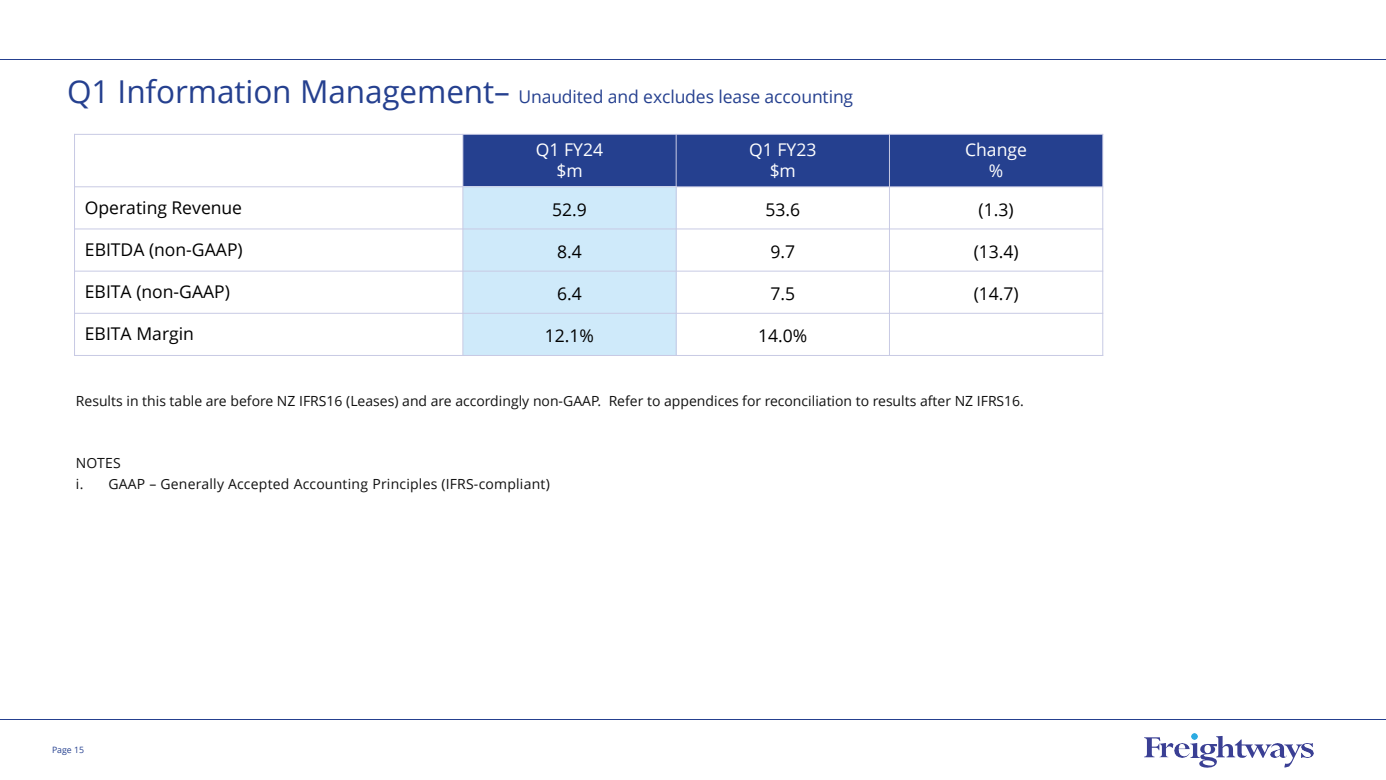
<style>
.page{position:relative;width:1386px;height:780px;background:#fff}
.page>*{position:absolute;margin:0;border:0;box-sizing:border-box;transform-origin:0 0}
.t1{font:17.5px "Open Sans";color:#000}
.t2{font:17.5px "Open Sans";letter-spacing:-.005em;color:#25408f}
.t3{font:17.5px "Open Sans";color:#fff}
.t4{font:14px "Open Sans";letter-spacing:.005em;color:#111}
.t5{font:8.75px "Open Sans";letter-spacing:-.005em;color:#25408f}
.s1{font-size:31.5px}
</style>
<div class="page">
<hr style="left:0;top:60px;width:1385px;height:1px;background:#25408f">
<hr style="left:0;top:719px;width:1385px;height:1px;background:#25408f">
<svg style="left:1144px;top:737px;width:16px;height:20px"></svg>
<img style="left:1159px;top:743px;width:31px;height:14px">
<img style="left:1271px;top:743px;width:13px;height:14px">
<svg style="left:1284px;top:744px;width:17px;height:23px"></svg>
<img style="left:1301px;top:743px;width:11px;height:14px">
<svg style="left:1190px;top:733px;width:81px;height:34px"></svg>
<div style="left:463px;top:134px;width:213px;height:53px;background:#25408f"></div>
<div style="left:676px;top:134px;width:213px;height:53px;background:#25408f"></div>
<div style="left:889px;top:134px;width:213px;height:53px;background:#25408f"></div>
<div style="left:463px;top:187px;width:213px;height:42px;background:#cfeafa"></div>
<div style="left:463px;top:229px;width:213px;height:42px;background:#cfeafa"></div>
<div style="left:463px;top:271px;width:213px;height:42px;background:#cfeafa"></div>
<div style="left:463px;top:313px;width:213px;height:42px;background:#cfeafa"></div>
<hr style="left:462px;top:134px;width:1px;height:222px;background:#c8cae4">
<hr style="left:675px;top:134px;width:1px;height:222px;background:#c8cae4">
<hr style="left:888px;top:134px;width:1px;height:222px;background:#c8cae4">
<hr style="left:74px;top:186px;width:1029px;height:1px;background:#c8cae4">
<hr style="left:74px;top:228px;width:1029px;height:1px;background:#c8cae4">
<hr style="left:74px;top:270px;width:1029px;height:1px;background:#c8cae4">
<hr style="left:74px;top:313px;width:1029px;height:1px;background:#c8cae4">
<hr style="left:74px;top:134px;width:1px;height:222px;background:#c8cae4">
<hr style="left:1102px;top:134px;width:1px;height:222px;background:#c8cae4">
<hr style="left:74px;top:134px;width:1029px;height:1px;background:#c8cae4">
<hr style="left:74px;top:355px;width:1029px;height:1px;background:#c8cae4">
<p class="t2" style="left:67px;top:84px;width:787px"><span class="s1">Q1 Information Management–</span> Unaudited and excludes lease accounting</p>
<p class="t3" style="left:536px;top:138px;width:69px">Q1 FY24</p>
<p class="t3" style="left:556px;top:159px;width:28px">$m</p>
<p class="t3" style="left:749px;top:138px;width:69px">Q1 FY23</p>
<p class="t3" style="left:769px;top:159px;width:28px">$m</p>
<p class="t3" style="left:965px;top:138px;width:63px">Change</p>
<p class="t3" style="left:988px;top:159px;width:16px">%</p>
<p class="t1" style="left:85px;top:195px;width:159px">Operating Revenue</p>
<p class="t1" style="left:552px;top:197px;width:36px">52.9</p>
<p class="t1" style="left:765px;top:197px;width:36px">53.6</p>
<p class="t1" style="left:978px;top:197px;width:36px">(1.3)</p>
<p class="t1" style="left:85px;top:237px;width:159px">EBITDA (non-GAAP)</p>
<p class="t1" style="left:557px;top:239px;width:26px">8.4</p>
<p class="t1" style="left:770px;top:239px;width:26px">9.7</p>
<p class="t1" style="left:973px;top:239px;width:46px">(13.4)</p>
<p class="t1" style="left:85px;top:280px;width:146px">EBITA (non-GAAP)</p>
<p class="t1" style="left:557px;top:281px;width:26px">6.4</p>
<p class="t1" style="left:770px;top:281px;width:26px">7.5</p>
<p class="t1" style="left:973px;top:281px;width:46px">(14.7)</p>
<p class="t1" style="left:85px;top:322px;width:110px">EBITA Margin</p>
<p class="t1" style="left:545px;top:323px;width:50px">12.1%</p>
<p class="t1" style="left:758px;top:323px;width:50px">14.0%</p>
<p class="t4" style="left:76px;top:391px;width:949px">Results in this table are before NZ IFRS16 (Leases) and are accordingly non-GAAP. Refer to appendices for reconciliation to results after NZ IFRS16.</p>
<p class="t4" style="left:76px;top:453px;width:47px">NOTES</p>
<p class="t4" style="left:76px;top:473px;width:475px">i. GAAP – Generally Accepted Accounting Principles (IFRS-compliant)</p>
<p class="t5" style="left:52px;top:743px;width:33px">Page 15</p>
</div>
